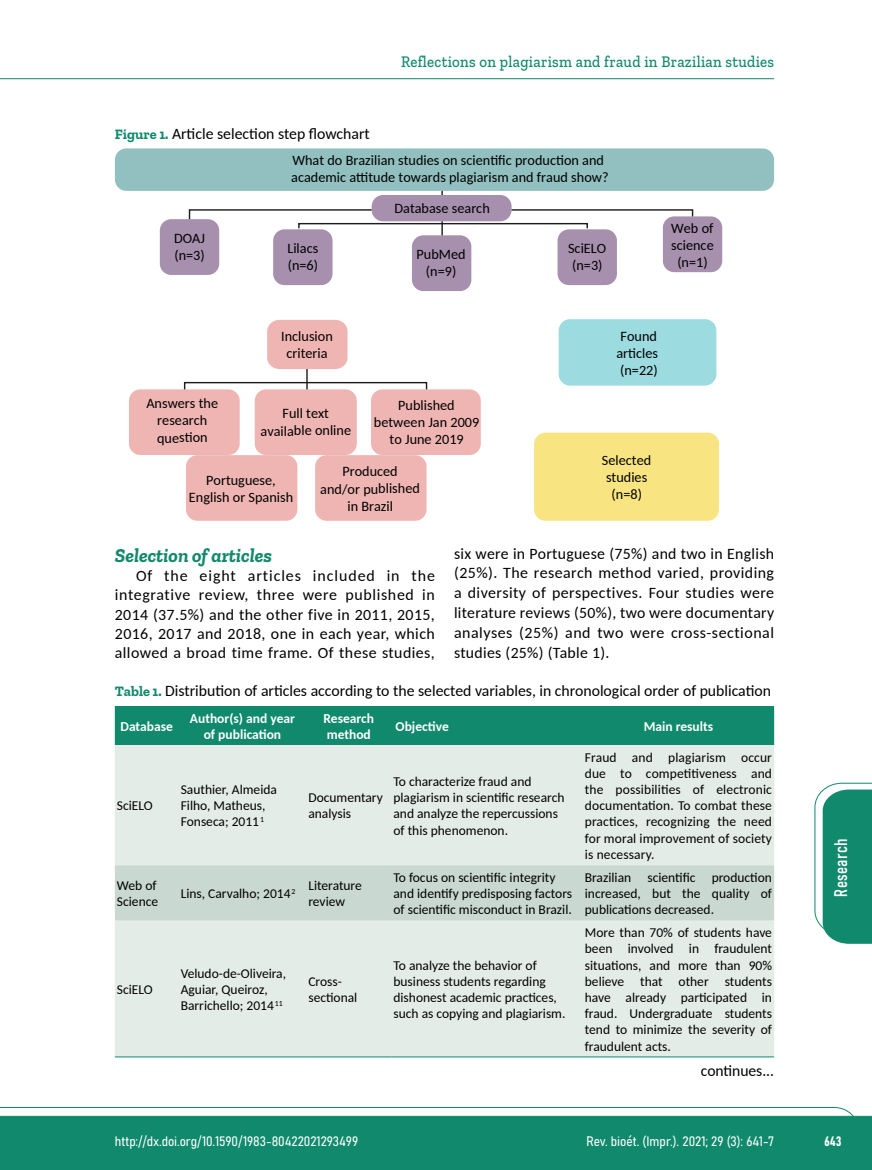
<style>
.page{position:relative;width:872px;height:1170px;background:#fff}
.page>*{position:absolute;margin:0;border:0;box-sizing:border-box;transform-origin:0 0}
.t1{font:italic 700 19.5px "Zilla Slab";color:#10896d}
.t2{font:18px "Bahnschrift";letter-spacing:.02em;color:#fff}
.t3{font:500 16.5px "Zilla Slab";letter-spacing:.02em;color:#10896d;scale:.9 1}
.t4{font:15.75px/20px "Carlito";color:#000;text-align:justify}
.t5{font:14.25px/17.1px "Carlito";letter-spacing:-.005em;color:#000;text-align:center}
.t6{font:13.5px/16.2px "Carlito";color:#000}
.t7{font:13.5px "Bahnschrift";color:#fff}
.t8{font:700 13.5px/16.2px "Carlito";color:#fff;text-align:center}
.s1{font-family:"Zilla Slab";font-weight:700;font-size:14.25px;color:#10896d}
</style>
<div class="page">
<svg style="left:0;top:1107px;width:859px;height:62px;background:#2e977f"></svg>
<hr style="left:0;top:78px;width:774px;height:1px;background:#10896d">
<div style="left:372px;top:195px;width:139px;height:26px;background:#a790ae;border-radius:11px"></div>
<div style="left:160px;top:219px;width:59px;height:56px;background:#a790ae;border-radius:11px"></div>
<div style="left:267px;top:320px;width:80px;height:49px;background:#eeb5b2;border-radius:12px"></div>
<div style="left:129px;top:389px;width:111px;height:66px;background:#eeb5b2;border-radius:11px"></div>
<div style="left:255px;top:389px;width:102px;height:66px;background:#eeb5b2;border-radius:11px"></div>
<div style="left:371px;top:389px;width:110px;height:66px;background:#eeb5b2;border-radius:11px"></div>
<div style="left:315px;top:455px;width:111px;height:65px;background:#eeb5b2;border-radius:11px"></div>
<div style="left:558px;top:319px;width:158px;height:66px;background:#9cdbdf;border-radius:11px"></div>
<div style="left:534px;top:432px;width:185px;height:88px;background:#f8e582;border-radius:11px"></div>
<div style="left:186px;top:455px;width:111px;height:65px;background:#eeb5b2;border-radius:11px"></div>
<div style="left:273px;top:229px;width:59px;height:56px;background:#a790ae;border-radius:11px"></div>
<div style="left:412px;top:235px;width:59px;height:56px;background:#a790ae;border-radius:11px"></div>
<div style="left:557px;top:229px;width:60px;height:56px;background:#a790ae;border-radius:11px"></div>
<div style="left:663px;top:216px;width:59px;height:56px;background:#a790ae;border-radius:11px"></div>
<div style="left:115px;top:148px;width:659px;height:43px;background:#92bfbf;border-radius:11px"></div>
<svg style="left:188px;top:208px;width:506px;height:27px"></svg>
<hr style="left:306px;top:369px;width:2px;height:20px;background:#1d1d1b">
<div style="left:184px;top:382px;width:243px;height:8px;border:1px solid #1d1d1b"></div>
<div style="left:115px;top:706px;width:659px;height:39px;background:#10896d"></div>
<div style="left:115px;top:745px;width:659px;height:311px;background:#e4ece8"></div>
<div style="left:115px;top:865px;width:659px;height:55px;background:#c9d8d1"></div>
<hr style="left:115px;top:1056px;width:64px;height:1px;background:#10896d">
<hr style="left:179px;top:1056px;width:127px;height:1px;background:#10896d">
<hr style="left:306px;top:1056px;width:85px;height:1px;background:#10896d">
<hr style="left:391px;top:1056px;width:192px;height:1px;background:#10896d">
<hr style="left:583px;top:1056px;width:191px;height:1px;background:#10896d">
<svg style="left:814px;top:782px;width:58px;height:161px"></svg>
<p class="t3" style="left:401px;top:53px;width:416px">Reflections on plagiarism and fraud in Brazilian studies</p>
<p class="t4" style="left:115px;top:123px;width:256px"><span class="s1">Figure 1.</span> Article selection step flowchart</p>
<p class="t5" style="left:291px;top:151px;width:319px;text-align:left">What do Brazilian studies on scientific production and academic attitude towards plagiarism and fraud show?</p>
<p class="t5" style="left:394px;top:199px;width:97px">Database search</p>
<p class="t5" style="left:174px;top:229px;width:33px;text-align:left">DOAJ (n=3)</p>
<p class="t5" style="left:287px;top:239px;width:33px;text-align:left">Lilacs (n=6)</p>
<p class="t5" style="left:416px;top:245px;width:51px">PubMed (n=9)</p>
<p class="t5" style="left:568px;top:239px;width:40px;text-align:left">SciELO (n=3)</p>
<p class="t5" style="left:671px;top:219px;width:44px">Web of science (n=1)</p>
<p class="t5" style="left:281px;top:327px;width:53px">Inclusion criteria</p>
<p class="t5" style="left:146px;top:394px;width:73px">Answers the research question</p>
<p class="t5" style="left:189px;top:471px;width:106px">Portuguese,<br>English or Spanish</p>
<p class="t5" style="left:320px;top:462px;width:101px">Produced<br>and/or published in Brazil</p>
<p class="t5" style="left:260px;top:404px;width:92px">Full text available online</p>
<p class="t5" style="left:374px;top:396px;width:107px">Published between Jan 2009 to June 2019</p>
<p class="t5" style="left:616px;top:327px;width:43px;text-align:justify">Found articles (n=22)</p>
<p class="t5" style="left:602px;top:450px;width:51px">Selected studies (n=8)</p>
<p class="t4" style="left:454px;top:542px;width:322px">six were in Portuguese (75%) and two in English (25%). The research method varied, providing a diversity of perspectives. Four studies were literature reviews (50%), two were documentary analyses (25%) and two were cross-sectional studies (25%) (Table 1).</p>
<p class="t4" style="left:115px;top:679px;width:657px"><span class="s1">Table 1.</span> Distribution of articles according to the selected variables, in chronological order of publication</p>
<p class="t8" style="left:121px;top:717px;width:54px">Database</p>
<p class="t8" style="left:190px;top:709px;width:106px">Author(s) and year of publication</p>
<p class="t8" style="left:323px;top:709px;width:52px;text-align:left">Research method</p>
<p class="t8" style="left:395px;top:717px;width:55px">Objective</p>
<p class="t8" style="left:643px;top:717px;width:71px">Main results</p>
<h1 class="t1" style="left:115px;top:544px;width:159px">Selection of articles</h1>
<p class="t4" style="left:115px;top:565px;width:321px;line-height:19.2px;text-indent:21px">Of the eight articles included in the integrative review, three were published in 2014 (37.5%) and the other five in 2011, 2015, 2016, 2017 and 2018, one in each year, which allowed a broad time frame. Of these studies,</p>
<p class="t6" style="left:117px;top:797px;width:37px">SciELO</p>
<p class="t6" style="left:181px;top:780px;width:98px">Sauthier, Almeida<br>Filho, Matheus,<br>Fonseca; 2011 <sup>1</sup></p>
<p class="t6" style="left:308px;top:788px;width:76px">Documentary analysis</p>
<p class="t6" style="left:117px;top:876px;width:43px">Web of<br>Science</p>
<p class="t6" style="left:181px;top:884px;width:183px">Lins, Carvalho; 2014 <sup>2</sup> Literature</p>
<p class="t6" style="left:308px;top:892px;width:38px">review</p>
<p class="t6" style="left:117px;top:980px;width:37px">SciELO</p>
<p class="t6" style="left:181px;top:964px;width:107px">Veludo-de-Oliveira,<br>Aguiar, Queiroz,<br>Barrichello; 2014 <sup>11</sup></p>
<p class="t6" style="left:308px;top:972px;width:50px">Cross&shy;sectional</p>
<p class="t6" style="left:393px;top:772px;width:172px">To characterize fraud and plagiarism in scientific research and analyze the repercussions of this phenomenon.</p>
<p class="t6" style="left:585px;top:748px;width:189px;text-align:justify">Fraud and plagiarism occur due to competitiveness and the possibilities of electronic documentation. To combat these practices, recognizing the need for moral improvement of society is necessary.</p>
<p class="t6" style="left:393px;top:868px;width:180px">To focus on scientific integrity and identify predisposing factors of scientific misconduct in Brazil.</p>
<p class="t6" style="left:585px;top:868px;width:189px;text-align:justify">Brazilian scientific production increased, but the quality of publications decreased.</p>
<p class="t6" style="left:393px;top:956px;width:173px">To analyze the behavior of business students regarding dishonest academic practices, such as copying and plagiarism.</p>
<p class="t6" style="left:585px;top:923px;width:189px;text-align:justify">More than 70% of students have been involved in fraudulent situations, and more than 90% believe that other students have already participated in fraud. Undergraduate students tend to minimize the severity of fraudulent acts.</p>
<p class="t4" style="left:701px;top:1060px;width:75px">continues...</p>
<h2 class="t2" style="left:827px;top:896px;width:59px;rotate:-90deg">Research</h2>
<p class="t7" style="left:115px;top:1131px;width:245px">http://dx.doi.org/10.1590/1983-80422021293499</p>
<p class="t7" style="left:586px;top:1131px;width:189px">Rev. bioét. (Impr.). 2021; 29 (3): 641-7</p>
<p class="t7" style="left:824px;top:1130px;width:19px">643</p>
</div>
